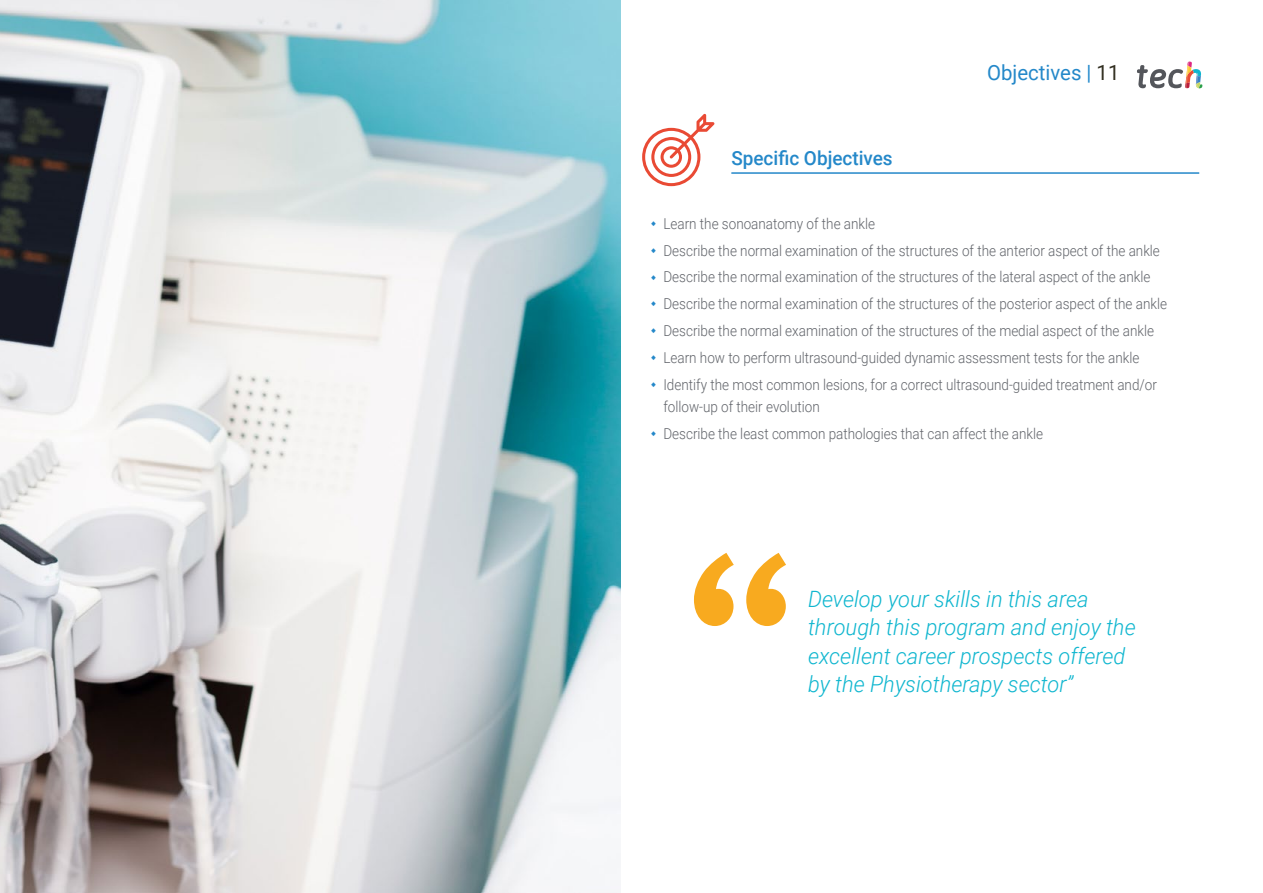
<style>
.page{position:relative;width:1263px;height:893px;background:#fff}
.page>*{position:absolute;margin:0;border:0;box-sizing:border-box;transform-origin:0 0}
.t1{font:italic 300 22.5px/28.5px "Roboto";color:#0fb6cf}
.t2{font:21px "Roboto";color:#2488c9}
.t3{font:500 19.5px "Roboto";color:#2488c9}
.t4{font:300 15px/26.7px "Roboto";color:#61646a;scale:.9 1}
.s1{color:#2289cb}
.s2{color:#312e20}
</style>
<div class="page">
<img style="left:0;top:0;width:621px;height:893px">
<svg style="left:642px;top:114px;width:72px;height:72px"></svg>
<hr style="left:731px;top:173px;width:468px;height:1px;background:#2488c9">
<svg style="left:1137px;top:62px;width:65px;height:27px"></svg>
<svg style="left:694px;top:553px;width:92px;height:73px"></svg>
<h3 class="t3" style="left:731px;top:144px;width:163px">Specific Objectives</h3>
<h2 class="t2" style="left:987px;top:57px;width:134px">Objectives <span class="s1">|</span> <span class="s2">11</span></h2>
<p class="t4" style="left:663px;top:210px;width:561px">Learn the sonoanatomy of the ankle<br>Describe the normal examination of the structures of the anterior aspect of the ankle Describe the normal examination of the structures of the lateral aspect of the ankle Describe the normal examination of the structures of the posterior aspect of the ankle Describe the normal examination of the structures of the medial aspect of the ankle Learn how to perform ultrasound-guided dynamic assessment tests for the ankle Identify the most common lesions, for a correct ultrasound-guided treatment and/or</p>
<p class="t4" style="left:663px;top:393px;width:424px">follow-up of their evolution<br>Describe the least common pathologies that can affect the ankle</p>
<h1 class="t1" style="left:808px;top:584px;width:329px">Develop your skills in this area through this program and enjoy the excellent career prospects offered by the Physiotherapy sector”</h1>
</div>
